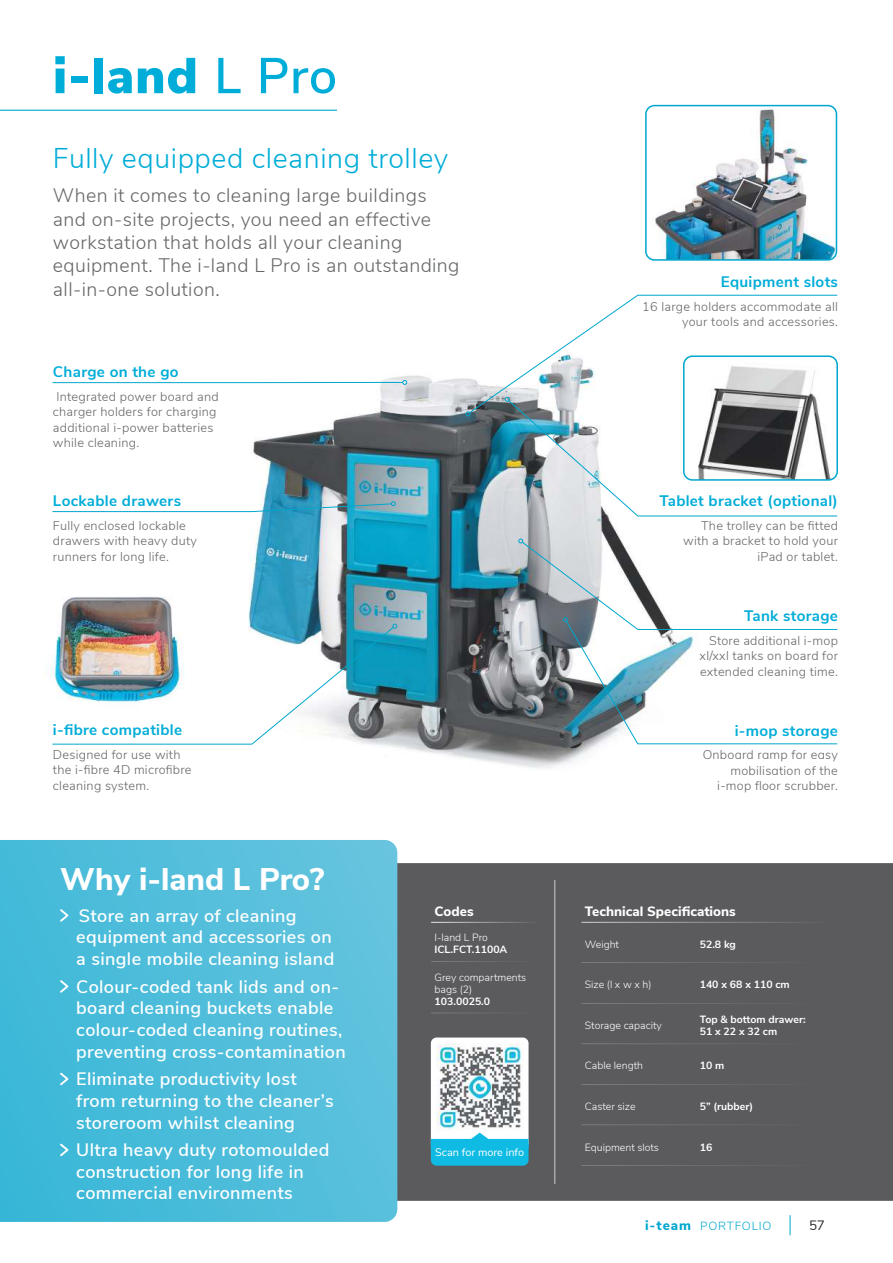
<style>
.page{position:relative;width:893px;height:1263px;background:#fff}
.page>*{position:absolute;margin:0;border:0;box-sizing:border-box;transform-origin:0 0}
.t1{font:900 50.1px "Nunito Sans";color:#00add8}
.t2{font:800 31.2px "Nunito Sans";color:#fff}
.t3{font:300 28.5px "Nunito Sans";letter-spacing:.02em;color:#00add8}
.t4{font:300 19.5px/23.4px "Nunito Sans";letter-spacing:.02em;color:#656668}
.t5{font:600 18px/21.6px "Nunito Sans";letter-spacing:.02em;color:#fff}
.t6{font:700 15.3px "Nunito Sans";letter-spacing:.02em;color:#00add8}
.t7{font:800 13.5px "Nunito Sans";color:#fff}
.t8{font:300 12.75px/15.5px "Nunito Sans";letter-spacing:.02em;color:#656668;text-align:right}
.t9{font:300 11.85px "Nunito Sans";letter-spacing:.07em;color:#00a7ce}
.t10{font:10.95px "Nunito Sans";color:#fff}
.t11{font:300 10.5px/12px "Nunito Sans";color:#fff}
.t12{font:700 10.5px/12px "Nunito Sans";color:#fff}
.s1{font-weight:600}
.s2{font-weight:800;font-size:13.5px}
.s3{font-weight:200;font-size:22.5px}
.s4{font-weight:400;font-size:13.5px;color:#2b2829}
</style>
<div class="page">
<div style="left:397px;top:863px;width:496px;height:338px;background:#5b5b5e"></div>
<svg style="left:0;top:840px;width:397px;height:382px;background:#4fbdda"></svg>
<img style="left:192px;top:375px;width:608px;height:394px">
<img style="left:46px;top:596px;width:126px;height:81px">
<hr style="left:0;top:110px;width:337px;height:1px;background:#00a7ce">
<svg style="left:58px;top:907px;width:12px;height:16px"></svg>
<svg style="left:58px;top:978px;width:12px;height:16px"></svg>
<svg style="left:58px;top:1071px;width:12px;height:16px"></svg>
<svg style="left:58px;top:1142px;width:12px;height:16px"></svg>
<svg style="left:465px;top:295px;width:373px;height:221px"></svg>
<svg style="left:518px;top:538px;width:320px;height:206px"></svg>
<svg style="left:52px;top:501px;width:344px;height:11px"></svg>
<svg style="left:52px;top:380px;width:355px;height:5px"></svg>
<img style="left:52px;top:624px;width:345px;height:120px">
<img style="left:581px;top:962px;width:257px;height:1px">
<img style="left:581px;top:1003px;width:257px;height:1px">
<img style="left:581px;top:1044px;width:257px;height:1px">
<img style="left:581px;top:1084px;width:257px;height:1px">
<img style="left:581px;top:1125px;width:257px;height:1px">
<img style="left:581px;top:1165px;width:257px;height:1px">
<img style="left:581px;top:922px;width:257px;height:1px">
<svg style="left:431px;top:1037px;width:98px;height:129px"></svg>
<hr style="left:554px;top:880px;width:1px;height:304px;background:#a6a8aa">
<img style="left:684px;top:356px;width:152px;height:124px">
<div style="left:683px;top:355px;width:155px;height:126px;border:2px solid #00a6ce;border-radius:9px"></div>
<img style="left:648px;top:108px;width:188px;height:152px">
<div style="left:645px;top:105px;width:192px;height:156px;border:2px solid #00a6ce;border-radius:9px"></div>
<img style="left:431px;top:922px;width:112px;height:1px">
<img style="left:431px;top:961px;width:112px;height:1px">
<img style="left:431px;top:1013px;width:112px;height:1px">
<h1 class="t1" style="left:53px;top:56px;width:286px">i-land <span class="s1">L Pro</span></h1>
<h3 class="t3" style="left:53px;top:147px;width:397px">Fully equipped cleaning trolley</h3>
<h3 class="t4" style="left:53px;top:185px;width:408px">When it comes to cleaning large buildings and on-site projects, you need an effective workstation that holds all your cleaning equipment. The i-land L Pro is an outstanding all-in-one solution.</h3>
<p class="t6" style="left:53px;top:366px;width:127px">Charge on the go</p>
<p class="t8" style="left:53px;top:389px;width:167px;text-align:left">Integrated power board and charger holders for charging additional i-power batteries while cleaning.</p>
<p class="t6" style="left:53px;top:495px;width:130px">Lockable drawers</p>
<p class="t8" style="left:53px;top:518px;width:145px;text-align:left">Fully enclosed lockable drawers with heavy duty runners for long life.</p>
<p class="t6" style="left:53px;top:719px;width:131px">i-fibre compatible</p>
<p class="t8" style="left:53px;top:748px;width:140px;text-align:left">Designed for use with the i-fibre 4D microfibre cleaning system.</p>
<h2 class="t2" style="left:60px;top:867px;width:266px">Why i-land L Pro?</h2>
<h3 class="t5" style="left:76px;top:906px;width:259px">Store an array of cleaning equipment and accessories on a single mobile cleaning island</h3>
<h3 class="t5" style="left:76px;top:977px;width:271px">Colour-coded tank lids and on&shy;board cleaning buckets enable colour-coded cleaning routines, preventing cross-contamination</h3>
<h3 class="t5" style="left:76px;top:1069px;width:259px">Eliminate productivity lost from returning to the cleaner’s storeroom whilst cleaning</h3>
<h3 class="t5" style="left:76px;top:1140px;width:255px">Ultra heavy duty rotomoulded construction for long life in commercial environments</h3>
<p class="t7" style="left:435px;top:906px;width:41px">Codes</p>
<p class="t11" style="left:435px;top:932px;width:55px">I-land L Pro</p>
<p class="t12" style="left:435px;top:944px;width:74px">ICL.FCT.1100A</p>
<p class="t11" style="left:435px;top:971px;width:93px">Grey compartments bags (2)</p>
<p class="t12" style="left:435px;top:996px;width:57px">103.0025.0</p>
<p class="t10" style="left:435px;top:1148px;width:90px">Scan for more info</p>
<p class="t6" style="left:721px;top:276px;width:119px">Equipment slots</p>
<p class="t8" style="left:642px;top:300px;width:197px">16 large holders accommodate all your tools and accessories.</p>
<p class="t6" style="left:659px;top:495px;width:180px">Tablet bracket (optional)</p>
<p class="t8" style="left:683px;top:517px;width:156px">The trolley can be fitted with a bracket to hold your iPad or tablet.</p>
<p class="t6" style="left:744px;top:609px;width:95px">Tank storage</p>
<p class="t8" style="left:700px;top:633px;width:140px;text-align:justify;text-indent:9px">Store additional i-mop xl/xxl tanks on board for extended cleaning time.</p>
<p class="t6" style="left:735px;top:719px;width:105px">i-mop storage</p>
<p class="t8" style="left:703px;top:746px;width:137px">Onboard ramp for easy mobilisation of the i-mop floor scrubber.</p>
<p class="t7" style="left:585px;top:901px;width:152px">Technical Specifications</p>
<p class="t11" style="left:585px;top:939px;width:36px">Weight</p>
<p class="t12" style="left:700px;top:939px;width:38px">52.8 kg</p>
<p class="t11" style="left:585px;top:978px;width:68px">Size (l x w x h)</p>
<p class="t12" style="left:700px;top:979px;width:92px">140 x 68 x 110 cm</p>
<p class="t11" style="left:585px;top:1020px;width:78px">Storage capacity</p>
<p class="t12" style="left:700px;top:1014px;width:108px">Top &amp; bottom drawer:<br>51 x 22 x 32 cm</p>
<p class="t11" style="left:585px;top:1060px;width:60px">Cable length</p>
<p class="t12" style="left:700px;top:1060px;width:26px">10 m</p>
<p class="t11" style="left:585px;top:1101px;width:52px">Caster size</p>
<p class="t12" style="left:700px;top:1101px;width:55px">5” (rubber)</p>
<p class="t11" style="left:585px;top:1141px;width:76px">Equipment slots</p>
<p class="t12" style="left:700px;top:1141px;width:14px">16</p>
<p class="t9" style="left:645px;top:1221px;width:181px"><span class="s2">i-team</span> PORTFOLIO <span class="s3">|</span> <span class="s4">57</span></p>
</div>
